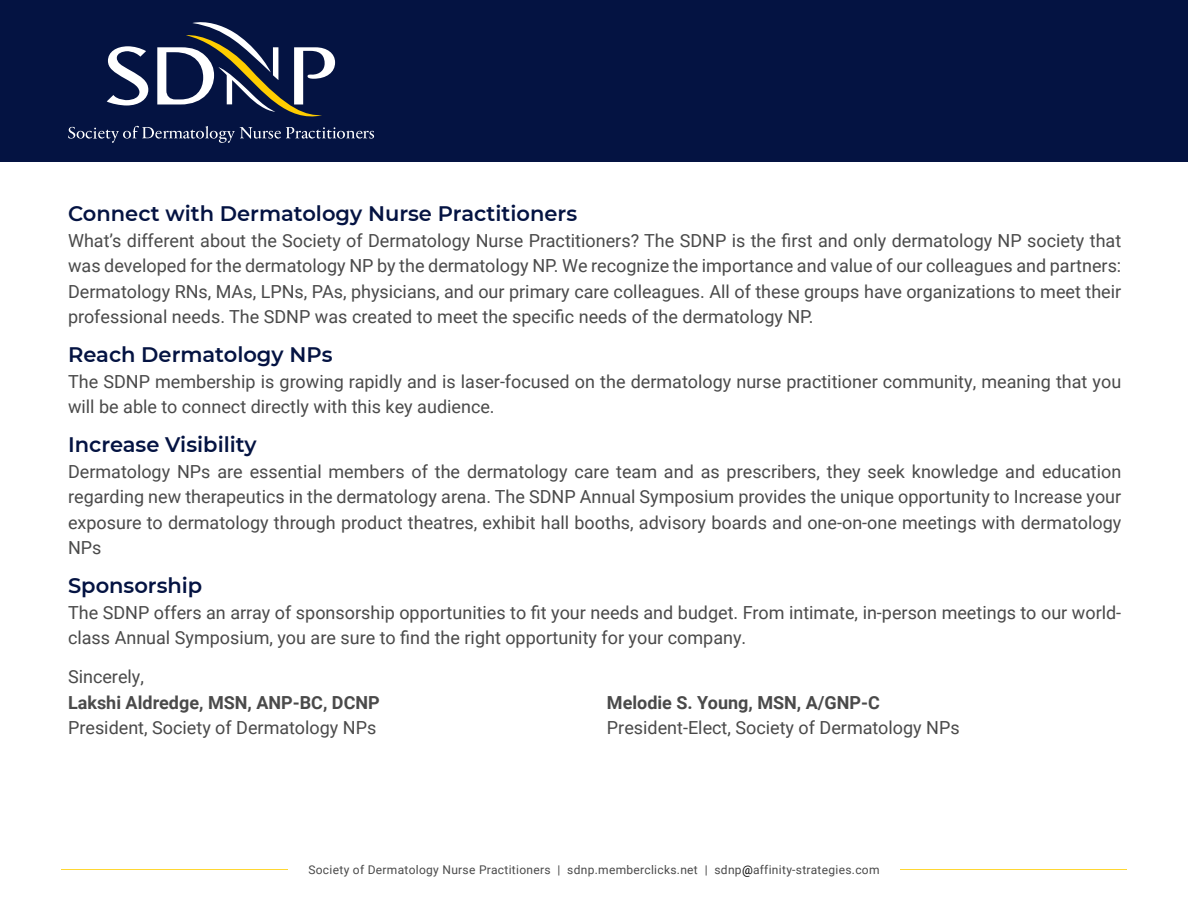
<style>
.page{position:relative;width:1188px;height:918px;background:#fff}
.page>*{position:absolute;margin:0;border:0;box-sizing:border-box;transform-origin:0 0}
.t1{font:600 21px "Montserrat";color:#041342}
.t2{font:18px/25.5px "Roboto";color:#4a4a4a;text-align:justify}
.t3{font:700 18px "Roboto";color:#4a4a4a}
.t4{font:12px "Roboto";letter-spacing:.025em;color:#4a4a4a}
.s1{color:#000}
</style>
<div class="page">
<hr style="left:61px;top:869px;width:226px;height:1px;background:#ffcd00">
<hr style="left:901px;top:869px;width:226px;height:1px;background:#ffcd00">
<div style="left:0;top:0;width:1188px;height:162px;background:#041342"></div>
<svg style="left:68px;top:22px;width:306px;height:121px"></svg>
<p class="t1" style="left:68px;top:199px;width:511px">Connect with Dermatology Nurse Practitioners</p>
<p class="t2" style="left:68px;top:227px;width:1055px">What’s different about the Society of Dermatology Nurse Practitioners? The SDNP is the first and only dermatology NP society that was developed for the dermatology NP by the dermatology NP. We recognize the importance and value of our colleagues and partners:<br>Dermatology RNs, MAs, LPNs, PAs, physicians, and our primary care colleagues. All of these groups have organizations to meet their professional needs. The SDNP was created to meet the specific needs of the dermatology NP.</p>
<p class="t1" style="left:68px;top:340px;width:266px">Reach Dermatology NPs</p>
<p class="t2" style="left:68px;top:368px;width:1055px">The SDNP membership is growing rapidly and is laser-focused on the dermatology nurse practitioner community, meaning that you will be able to connect directly with this key audience.</p>
<p class="t1" style="left:68px;top:430px;width:190px">Increase Visibility</p>
<p class="t2" style="left:68px;top:458px;width:1055px">Dermatology NPs are essential members of the dermatology care team and as prescribers, they seek knowledge and education regarding new therapeutics in the dermatology arena. The SDNP Annual Symposium provides the unique opportunity to Increase your exposure to dermatology through product theatres, exhibit hall booths, advisory boards and one-on-one meetings with dermatology NPs</p>
<p class="t1" style="left:68px;top:571px;width:136px">Sponsorship</p>
<p class="t2" style="left:68px;top:599px;width:1055px">The SDNP offers an array of sponsorship opportunities to fit your needs and budget. From intimate, in-person meetings to our world&shy;class Annual Symposium, you are sure to find the right opportunity for your company.</p>
<p class="t2" style="left:68px;top:664px;width:77px">Sincerely,</p>
<p class="t3" style="left:68px;top:690px;width:313px">Lakshi Aldredge, MSN, ANP-BC, DCNP</p>
<p class="t2" style="left:68px;top:715px;width:310px">President, Society of Dermatology NPs</p>
<p class="t3" style="left:607px;top:690px;width:274px">Melodie S. Young, MSN, A/GNP-C</p>
<p class="t2" style="left:607px;top:715px;width:354px">President-Elect, Society of Dermatology NPs</p>
<p class="t4" style="left:308px;top:862px;width:573px">Society of Dermatology Nurse Practitioners | sdnp.memberclicks.net | sdnp<span class="s1">@</span>affinity-strategies.com</p>
</div>
